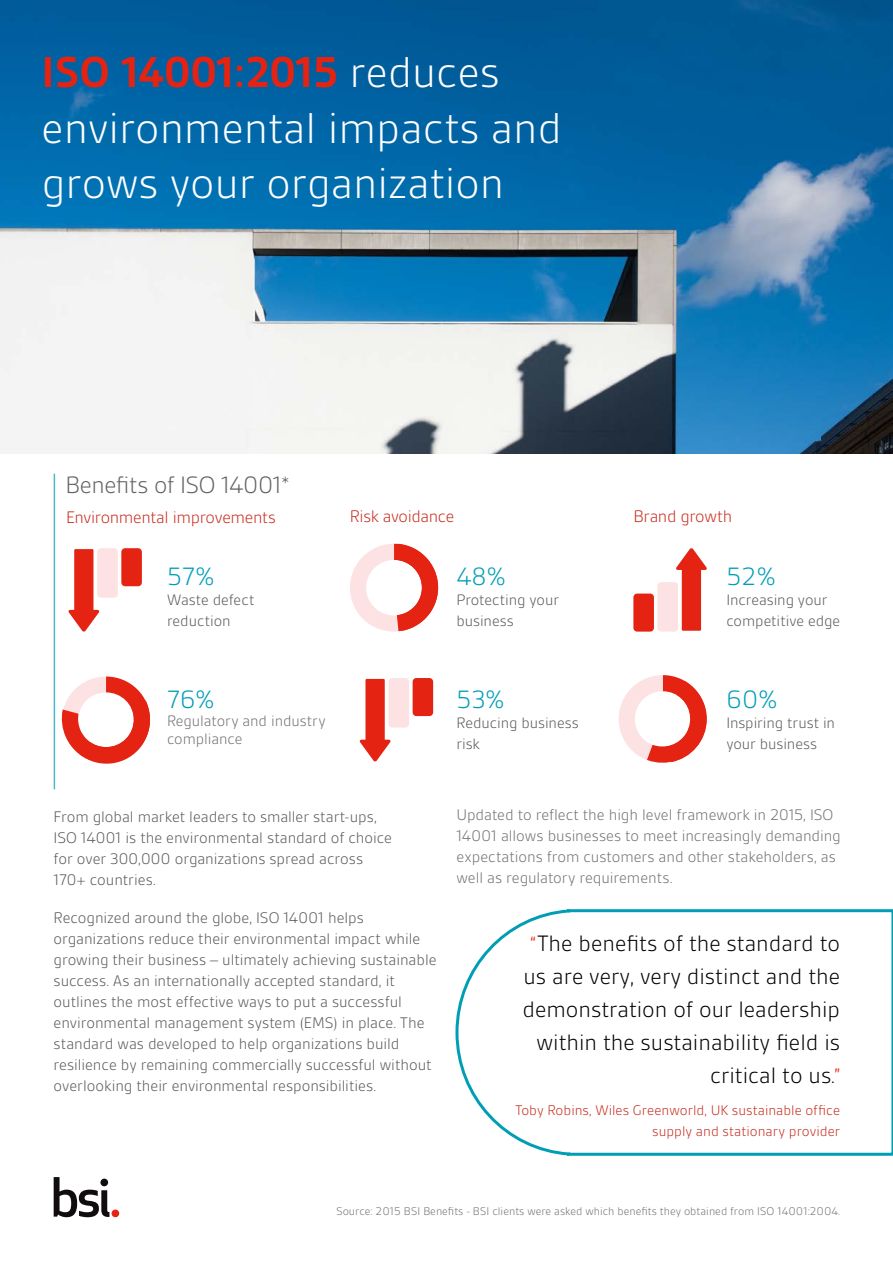
<style>
.page{position:relative;width:893px;height:1263px;background:#fff}
.page>*{position:absolute;margin:0;border:0;box-sizing:border-box;transform-origin:0 0}
.t1{font:300 46.5px/55.8px "BSI Gesta";color:#fff}
.t2{font:300 27px "BSI Gesta";color:#009eb5}
.t3{font:300 25.5px "BSI Gesta";letter-spacing:-.025em;color:#646363}
.t4{font:300 24px/33px "BSI Gesta";color:#000;text-align:right}
.t5{font:300 18px "BSI Gesta";letter-spacing:-.02em;color:#c62a1b}
.t6{font:300 16.5px/21px "BSI Gesta";letter-spacing:-.005em;color:#575756}
.t7{font:300 16.5px/21px "BSI Gesta";letter-spacing:-.005em;color:#706f6f}
.t8{font:300 16.2px/21.3px "BSI Gesta";letter-spacing:-.005em;color:#575756}
.t9{font:300 16.2px/17.5px "BSI Gesta";letter-spacing:-.005em;color:#706f6f}
.t10{font:300 15px/21px "BSI Gesta";color:#c62a1b;text-align:right}
.t11{font:300 12px "BSI Gesta";color:#706f6f}
.s1{font-weight:700;color:#e42313}
.s2{font-size:22.5px;color:#e42313}
.s3{font-size:22.5px}
</style>
<div class="page">
<img style="left:0;top:0;width:893px;height:453px">
<hr style="left:54px;top:474px;width:1px;height:315px;background:#009eb5">
<svg style="left:455px;top:909px;width:438px;height:247px"></svg>
<svg style="left:61px;top:676px;width:89px;height:88px"></svg>
<svg style="left:350px;top:544px;width:89px;height:88px"></svg>
<div style="left:657px;top:582px;width:21px;height:50px;background:#fce2e2;border-radius:4px"></div>
<div style="left:633px;top:593px;width:21px;height:39px;background:#e42313;border-radius:4px"></div>
<svg style="left:676px;top:548px;width:31px;height:83px"></svg>
<svg style="left:619px;top:675px;width:88px;height:88px"></svg>
<div style="left:388px;top:678px;width:21px;height:49px;background:#fce2e2;border-radius:4px"></div>
<div style="left:413px;top:678px;width:20px;height:38px;background:#e42313;border-radius:4px"></div>
<svg style="left:359px;top:679px;width:32px;height:83px"></svg>
<div style="left:97px;top:548px;width:21px;height:50px;background:#fce2e2;border-radius:4px"></div>
<div style="left:121px;top:548px;width:21px;height:38px;background:#e42313;border-radius:4px"></div>
<svg style="left:68px;top:549px;width:32px;height:83px"></svg>
<svg style="left:54px;top:1177px;width:55px;height:40px"></svg>
<div style="left:112px;top:1209px;width:7px;height:8px;background:#e42313;border-radius:50%"></div>
<h1 class="t1" style="left:42px;top:44px;width:522px"><span class="s1">ISO 14001:2015</span> reduces environmental impacts and grows your organization</h1>
<h3 class="t3" style="left:65px;top:472px;width:226px">Benefits of ISO 14001*</h3>
<p class="t5" style="left:66px;top:508px;width:211px">Environmental improvements</p>
<h2 class="t2" style="left:167px;top:562px;width:49px">57%</h2>
<p class="t8" style="left:167px;top:589px;width:89px">Waste defect reduction</p>
<h2 class="t2" style="left:167px;top:685px;width:49px">76%</h2>
<p class="t9" style="left:167px;top:712px;width:160px">Regulatory and industry compliance</p>
<p class="t5" style="left:350px;top:507px;width:106px">Risk avoidance</p>
<h2 class="t2" style="left:456px;top:562px;width:51px">48%</h2>
<p class="t8" style="left:456px;top:589px;width:104px">Protecting your business</p>
<h2 class="t2" style="left:456px;top:685px;width:49px">53%</h2>
<p class="t8" style="left:456px;top:712px;width:124px">Reducing business risk</p>
<p class="t5" style="left:633px;top:507px;width:100px">Brand growth</p>
<h2 class="t2" style="left:726px;top:562px;width:51px">52%</h2>
<p class="t8" style="left:726px;top:589px;width:116px">Increasing your competitive edge</p>
<h2 class="t2" style="left:726px;top:685px;width:53px">60%</h2>
<p class="t8" style="left:726px;top:712px;width:110px">Inspiring trust in your business</p>
<p class="t6" style="left:54px;top:806px;width:340px">From global market leaders to smaller start-ups, ISO 14001 is the environmental standard of choice for over 300,000 organizations spread across 170+ countries.</p>
<p class="t6" style="left:54px;top:907px;width:384px">Recognized around the globe, ISO 14001 helps organizations reduce their environmental impact while growing their business – ultimately achieving sustainable success. As an internationally accepted standard, it outlines the most effective ways to put a successful environmental management system (EMS) in place. The standard was developed to help organizations build resilience by remaining commercially successful without overlooking their environmental responsibilities.</p>
<p class="t7" style="left:456px;top:804px;width:386px">Updated to reflect the high level framework in 2015, ISO 14001 allows businesses to meet increasingly demanding expectations from customers and other stakeholders, as well as regulatory requirements.</p>
<h3 class="t4" style="left:522px;top:927px;width:319px"><span class="s2">“</span>The benefits of the standard to us are very, very distinct and the demonstration of our leadership within the sustainability field is critical to us<span class="s3">.</span><span class="s2">”</span></h3>
<p class="t10" style="left:515px;top:1099px;width:326px">Toby Robins, Wiles Greenworld, UK sustainable office supply and stationary provider</p>
<p class="t11" style="left:336px;top:1204px;width:506px">Source: 2015 BSI Benefits - BSI clients were asked which benefits they obtained from ISO 14001:2004.</p>
</div>
